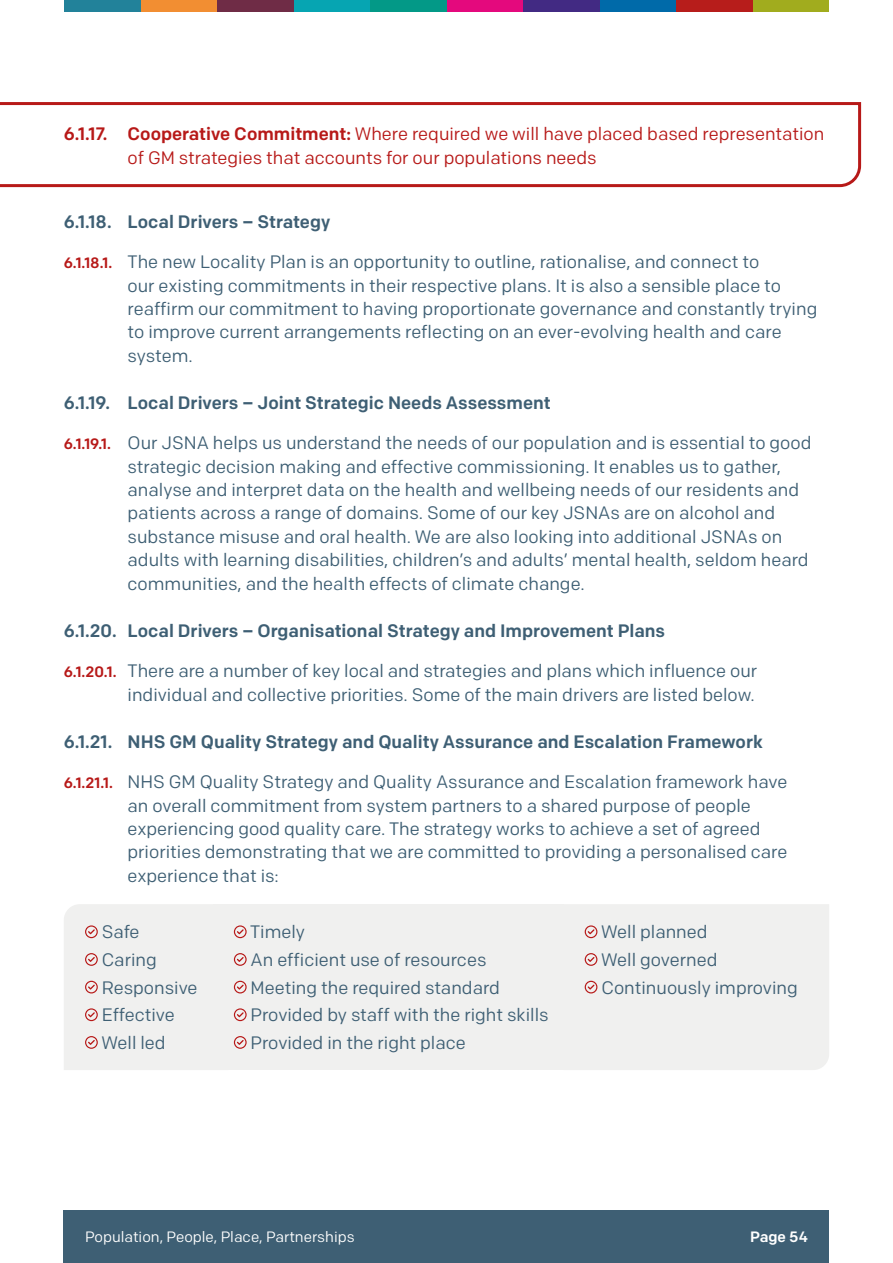
<style>
.page{position:relative;width:893px;height:1263px;background:#fff}
.page>*{position:absolute;margin:0;border:0;box-sizing:border-box;transform-origin:0 0}
.Body_1{font:18px/23.4px "Colfax";color:#3e5f74}
.t1{font:500 18px "Colfax";color:#3e5f74}
.t2{font:18px/23.4px "Colfax";color:#b71918}
.t3{font:15px "Colfax";color:#fff}
.t4{font:500 15px "Colfax";color:#fff}
.s1{font-weight:500}
.s2{font-weight:500;font-size:15px;color:#b71918}
</style>
<div class="page">
<svg style="left:0;top:102px;width:862px;height:86px"></svg>
<div style="left:64px;top:904px;width:149px;height:166px;background:#f0f0ef"></div>
<div style="left:213px;top:904px;width:350px;height:166px;background:#f0f0ef"></div>
<svg style="left:234px;top:925px;width:13px;height:13px"></svg>
<svg style="left:234px;top:953px;width:13px;height:13px"></svg>
<svg style="left:234px;top:981px;width:13px;height:12px"></svg>
<svg style="left:234px;top:1008px;width:13px;height:13px"></svg>
<svg style="left:234px;top:1036px;width:13px;height:13px"></svg>
<div style="left:563px;top:904px;width:266px;height:166px;background:#f0f0ef"></div>
<div style="left:64px;top:1210px;width:765px;height:53px;background:#3e5f74"></div>
<div style="left:753px;top:0;width:76px;height:12px;background:#a1ac1e"></div>
<div style="left:676px;top:0;width:77px;height:12px;background:#b71d1b"></div>
<div style="left:600px;top:0;width:76px;height:12px;background:#006aa9"></div>
<div style="left:523px;top:0;width:77px;height:12px;background:#422a83"></div>
<div style="left:446px;top:0;width:77px;height:12px;background:#e4097d"></div>
<div style="left:370px;top:0;width:76px;height:12px;background:#039987"></div>
<div style="left:293px;top:0;width:77px;height:12px;background:#06a5b2"></div>
<div style="left:217px;top:0;width:76px;height:12px;background:#6f2c46"></div>
<div style="left:140px;top:0;width:77px;height:12px;background:#f28e32"></div>
<div style="left:64px;top:0;width:76px;height:12px;background:#22829a"></div>
<p class="t2" style="left:128px;top:122px;width:698px;text-indent:-64px"><span class="s1">6.1.17. Cooperative Commitment:</span> Where required we will have placed based representation of GM strategies that accounts for our populations needs</p>
<p class="t1" style="left:64px;top:210px;width:268px">6.1.18. Local Drivers – Strategy</p>
<p class="Body_1" style="left:128px;top:250px;width:691px;text-indent:-64px"><span class="s2">6.1.18.1.</span> The new Locality Plan is an opportunity to outline, rationalise, and connect to<br>our existing commitments in their respective plans. It is also a sensible place to reaffirm our commitment to having proportionate governance and constantly trying to improve current arrangements reflecting on an ever-evolving health and care system.</p>
<p class="t1" style="left:64px;top:391px;width:488px">6.1.19. Local Drivers – Joint Strategic Needs Assessment</p>
<p class="Body_1" style="left:128px;top:431px;width:685px;text-indent:-64px"><span class="s2">6.1.19.1.</span> Our JSNA helps us understand the needs of our population and is essential to good strategic decision making and effective commissioning. It enables us to gather, analyse and interpret data on the health and wellbeing needs of our residents and patients across a range of domains. Some of our key JSNAs are on alcohol and substance misuse and oral health. We are also looking into additional JSNAs on adults with learning disabilities, children’s and adults’ mental health, seldom heard communities, and the health effects of climate change.</p>
<p class="t1" style="left:64px;top:619px;width:603px">6.1.20. Local Drivers – Organisational Strategy and Improvement Plans</p>
<p class="Body_1" style="left:64px;top:659px;width:695px;text-align:right"><span class="s2">6.1.20.1.</span> There are a number of key local and strategies and plans which influence our individual and collective priorities. Some of the main drivers are listed below.</p>
<p class="t1" style="left:64px;top:730px;width:701px">6.1.21. NHS GM Quality Strategy and Quality Assurance and Escalation Framework</p>
<p class="Body_1" style="left:128px;top:770px;width:661px;text-indent:-64px"><span class="s2">6.1.21.1.</span> NHS GM Quality Strategy and Quality Assurance and Escalation framework have an overall commitment from system partners to a shared purpose of people experiencing good quality care. The strategy works to achieve a set of agreed priorities demonstrating that we are committed to providing a personalised care experience that is:</p>
<p class="Body_1" style="left:102px;top:920px;width:39px">Safe</p>
<p class="Body_1" style="left:102px;top:948px;width:57px">Caring</p>
<p class="Body_1" style="left:102px;top:975px;width:97px">Responsive</p>
<p class="Body_1" style="left:102px;top:1003px;width:75px">Effective</p>
<p class="Body_1" style="left:102px;top:1031px;width:66px">Well led</p>
<p class="Body_1" style="left:250px;top:920px;width:56px">Timely</p>
<p class="Body_1" style="left:251px;top:948px;width:237px">An efficient use of resources</p>
<p class="Body_1" style="left:251px;top:975px;width:251px">Meeting the required standard</p>
<p class="Body_1" style="left:251px;top:1003px;width:300px">Provided by staff with the right skills</p>
<p class="Body_1" style="left:251px;top:1031px;width:217px">Provided in the right place</p>
<p class="Body_1" style="left:601px;top:920px;width:108px">Well planned</p>
<p class="Body_1" style="left:601px;top:948px;width:118px">Well governed</p>
<p class="Body_1" style="left:601px;top:975px;width:198px">Continuously improving</p>
<p class="t3" style="left:85px;top:1227px;width:271px">Population, People, Place, Partnerships</p>
<p class="t4" style="left:750px;top:1227px;width:59px">Page 54</p>
</div>
